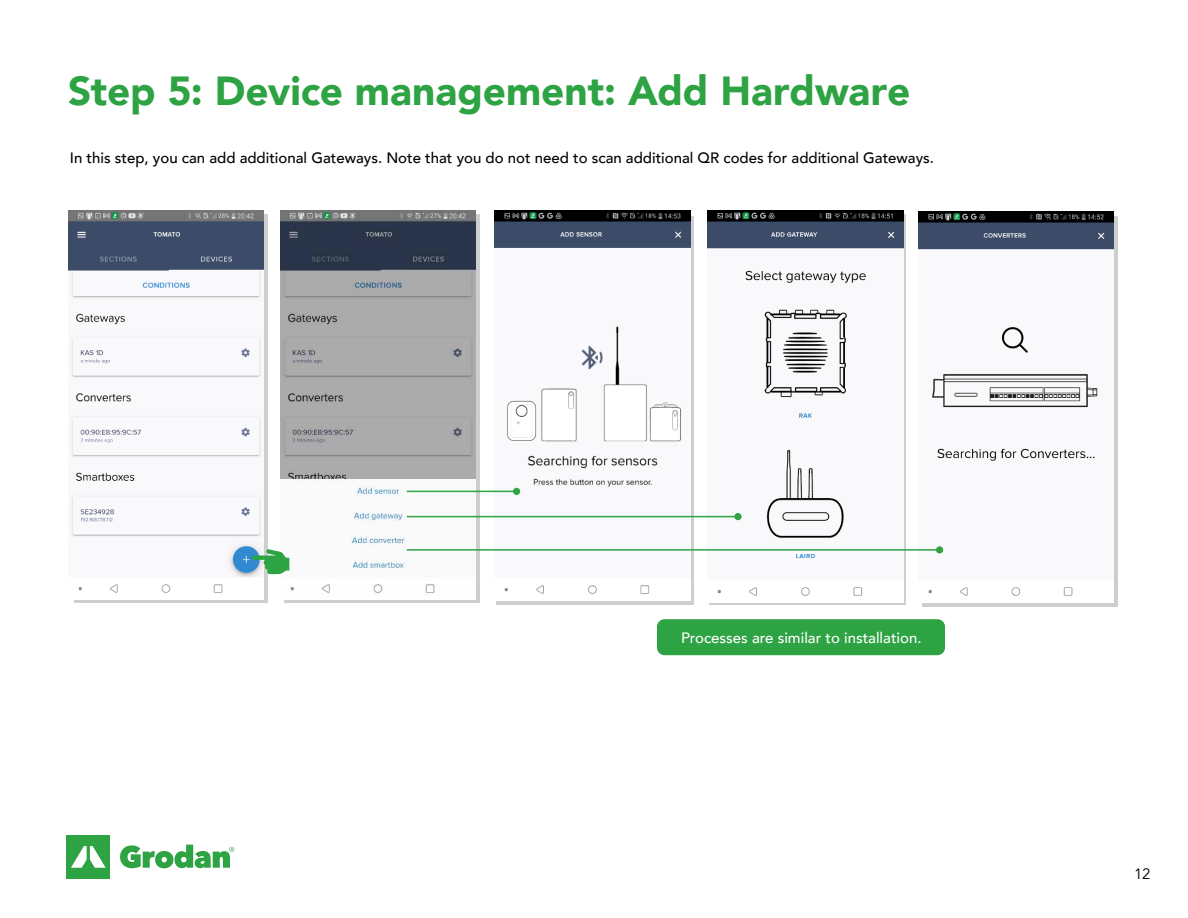
<style>
.page{position:relative;width:1188px;height:918px;background:#fff}
.page>*{position:absolute;margin:0;border:0;box-sizing:border-box;transform-origin:0 0}
.t1{font:900 40.5px "Avenir";letter-spacing:-.005em;color:#2da343}
.t2{font:500 15px "Avenir";color:#000}
.t3{font:500 15px "Avenir";color:#fff}
.t4{font:15px "Avenir";color:#000}
</style>
<div class="page">
<div style="left:67px;top:835px;width:43px;height:44px;background:#2da343"></div>
<svg style="left:71px;top:846px;width:35px;height:22px"></svg>
<svg style="left:120px;top:845px;width:114px;height:23px"></svg>
<div style="left:284px;top:215px;width:196px;height:388px;background:#cccecf"></div>
<div style="left:74px;top:215px;width:193px;height:388px;background:linear-gradient(to right,#cccecf,#cccecf)"></div>
<svg style="left:709px;top:215px;width:197px;height:390px;fill:#cccecf"></svg>
<div style="left:922px;top:216px;width:195px;height:391px;background:#cccecf"></div>
<svg style="left:496px;top:216px;width:197px;height:389px;fill:#cccecf"></svg>
<div style="left:657px;top:619px;width:288px;height:36px;background:#2da343;border-radius:8px"></div>
<img style="left:68px;top:211px;width:195px;height:389px">
<img style="left:281px;top:211px;width:195px;height:389px">
<img style="left:495px;top:211px;width:195px;height:389px">
<img style="left:707px;top:211px;width:196px;height:391px">
<img style="left:918px;top:211px;width:196px;height:392px">
<svg style="left:252px;top:549px;width:37px;height:25px"></svg>
<hr style="left:407px;top:491px;width:111px;height:1px;background:#2da343">
<hr style="left:407px;top:516px;width:332px;height:1px;background:#2da343">
<hr style="left:407px;top:549px;width:533px;height:2px;background:#2da343">
<div style="left:513px;top:488px;width:7px;height:7px;background:#2da343;border-radius:50%"></div>
<div style="left:734px;top:513px;width:8px;height:7px;background:#2da343;border-radius:50%"></div>
<div style="left:936px;top:546px;width:7px;height:8px;background:#2da343;border-radius:50%"></div>
<h1 class="t1" style="left:68px;top:56px;width:844px">Step 5: Device management: Add Hardware</h1>
<p class="t2" style="left:70px;top:144px;width:866px">In this step, you can add additional Gateways. Note that you do not need to scan additional QR codes for additional Gateways.</p>
<p class="t3" style="left:681px;top:625px;width:242px">Processes are similar to installation.</p>
<p class="t4" style="left:1134px;top:865px;width:18px">12</p>
</div>
